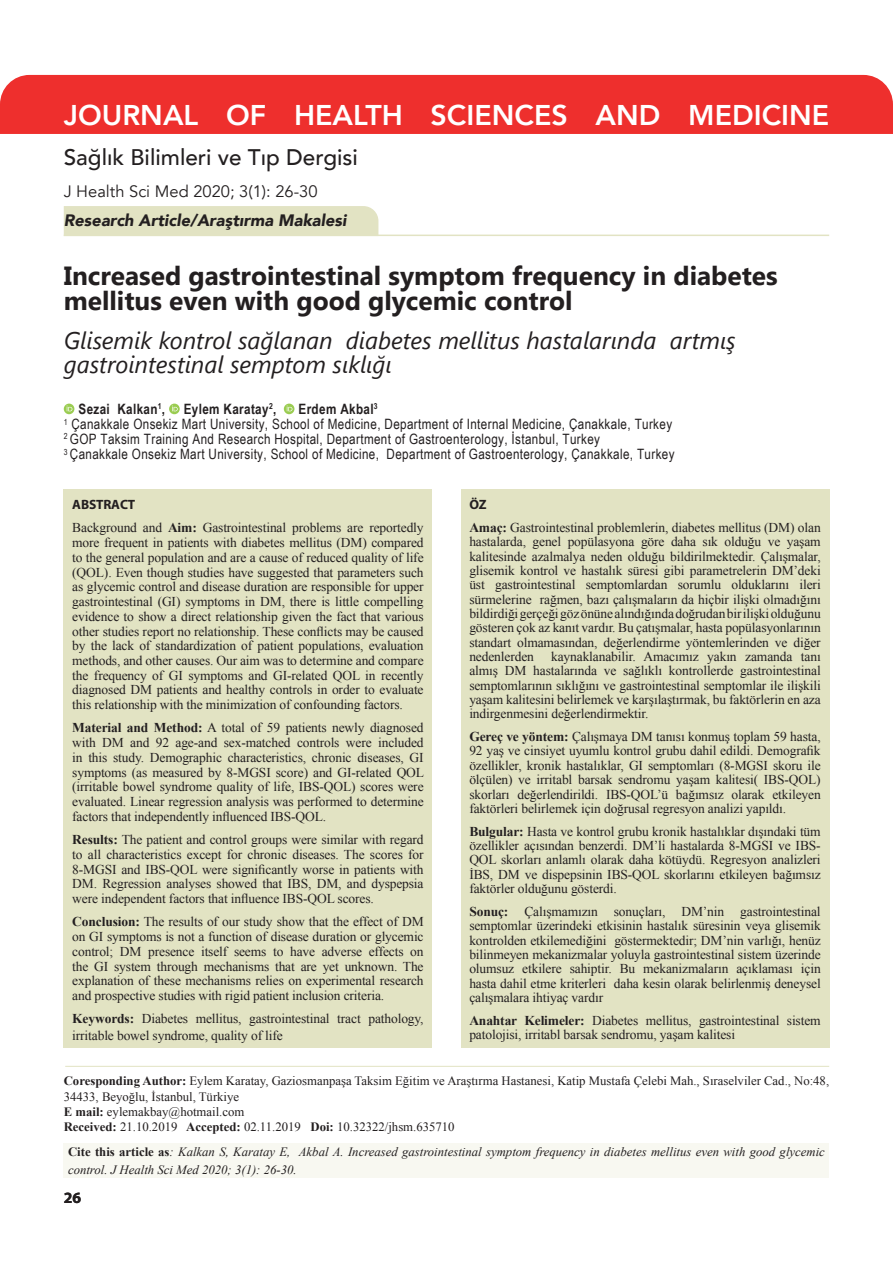
<style>
.page{position:relative;width:893px;height:1263px;background:#fff}
.page>*{position:absolute;margin:0;border:0;box-sizing:border-box;transform-origin:0 0}
.t1{font:800 28.5px "Avenir";color:#fff}
.t2{font:700 26.25px/25.5px "Segoe UI";color:#231f20}
.t3{font:italic 24px/24px "Segoe UI";color:#231f20}
.t4{font:500 22.5px "Avenir";color:#231f20}
.t5{font:italic 900 16.5px "Avenir";color:#231f20}
.t6{font:16.5px "Avenir";color:#231f20}
.t7{font:700 15.75px "Branding Sans";color:#231f20}
.t8{font:14.25px/15px "Arial Narrow";letter-spacing:.025em;color:#231f20}
.t9{font:700 14.25px "Arial Narrow";letter-spacing:.025em;color:#231f20}
.t10{font:13.5px/14.4px "Times New Roman";letter-spacing:-.01em;color:#231f20;text-align:justify}
.t11{font:700 13.5px "Branding Sans";letter-spacing:-.01em;color:#231f20}
.t12{font:12.75px/15.3px "Times New Roman";color:#231f20}
.t13{font:italic 12.75px/17.2px "Times New Roman";color:#231f20}
.s1{font-weight:700}
.s2{font-weight:700;font-style:normal}
</style>
<div class="page">
<svg style="left:64px;top:404px;width:10px;height:10px"></svg>
<svg style="left:67px;top:405px;width:5px;height:6px"></svg>
<svg style="left:169px;top:404px;width:11px;height:10px"></svg>
<svg style="left:172px;top:405px;width:6px;height:6px"></svg>
<svg style="left:284px;top:404px;width:10px;height:10px"></svg>
<svg style="left:287px;top:405px;width:5px;height:6px"></svg>
<div style="left:461px;top:490px;width:368px;height:558px;background:#e2e3c3"></div>
<div style="left:64px;top:490px;width:368px;height:558px;background:#e2e3c3"></div>
<hr style="left:65px;top:1066px;width:764px;height:1px;background:#e2e3c3">
<div style="left:0;top:75px;width:893px;height:59px;background:#ee2f2d"></div>
<div style="left:64px;top:1143px;width:765px;height:35px;background:#f8f8f1"></div>
<hr style="left:64px;top:235px;width:765px;height:1px;background:#e2e3c3">
<div style="left:64px;top:206px;width:314px;height:29px;background:#e2e3c3"></div>
<h1 class="t1" style="left:64px;top:93px;width:767px">JOURNAL OF HEALTH SCIENCES AND MEDICINE</h1>
<h3 class="t4" style="left:64px;top:137px;width:296px">Sağlık Bilimleri ve Tıp Dergisi</h3>
<p class="t6" style="left:64px;top:181px;width:255px">J Health Sci Med 2020; 3(1): 26-30</p>
<p class="t5" style="left:64px;top:207px;width:284px">Research Article/Araştırma Makalesi</p>
<h2 class="t2" style="left:64px;top:261px;width:715px">Increased gastrointestinal symptom frequency in diabetes mellitus even with good glycemic control</h2>
<h3 class="t3" style="left:64px;top:328px;width:673px">Glisemik kontrol sağlanan diabetes mellitus hastalarında artmış gastrointestinal semptom sıklığı</h3>
<p class="t9" style="left:79px;top:398px;width:88px">Sezai Kalkan<sup>1</sup>,</p>
<p class="t9" style="left:184px;top:398px;width:94px">Eylem Karatay<sup>2</sup>,</p>
<p class="t8" style="left:64px;top:401px;width:612px;text-indent:235px"><span class="s1">Erdem Akbal</span><sup>3<br></sup><sup>1</sup> Çanakkale Onsekiz Mart University, School of Medicine, Department of Internal Medicine, Çanakkale, Turkey <sup>2</sup> GOP Taksim Training And Research Hospital, Department of Gastroenterology, İstanbul, Turkey<br><sup>3</sup> Çanakkale Onsekiz Mart University, School of Medicine, Department of Gastroenterology, Çanakkale, Turkey</p>
<p class="t11" style="left:469px;top:497px;width:19px">ÖZ</p>
<p class="t10" style="left:469px;top:520px;width:353px"><span class="s1">Amaç:</span> Gastrointestinal problemlerin, diabetes mellitus (DM) olan hastalarda, genel popülasyona göre daha sık olduğu ve yaşam kalitesinde azalmalya neden olduğu bildirilmektedir. Çalışmalar, glisemik kontrol ve hastalık süresi gibi parametrelerin DM’deki üst gastrointestinal semptomlardan sorumlu olduklarını ileri sürmelerine rağmen, bazı çalışmaların da hiçbir ilişki olmadığını bildirdiği gerçeği göz önüne alındığında doğrudan bir ilişki olduğunu gösteren çok az kanıt vardır. Bu çatışmalar, hasta popülasyonlarının standart olmamasından, değerlendirme yöntemlerinden ve diğer nedenlerden</p>
<p class="t11" style="left:72px;top:497px;width:65px">ABSTRACT</p>
<p class="t10" style="left:72px;top:520px;width:353px">Background and <span class="s1">Aim:</span> Gastrointestinal problems are reportedly more frequent in patients with diabetes mellitus (DM) compared to the general population and are a cause of reduced quality of life (QOL). Even though studies have suggested that parameters such as glycemic control and disease duration are responsible for upper gastrointestinal (GI) symptoms in DM, there is little compelling evidence to show a direct relationship given the fact that various other studies report no relationship. These conflicts may be caused by the lack of standardization of patient populations, evaluation methods, and other causes. Our aim was to determine and compare the frequency of GI symptoms and GI-related QOL in recently diagnosed DM patients and healthy controls in order to evaluate this relationship with the minimization of confounding factors.</p>
<p class="t10" style="left:72px;top:720px;width:353px"><span class="s1">Material and Method:</span> A total of 59 patients newly diagnosed with DM and 92 age-and sex-matched controls were included in this study. Demographic characteristics, chronic diseases, GI symptoms (as measured by 8-MGSI score) and GI-related QOL (irritable bowel syndrome quality of life, IBS-QOL) scores were evaluated. Linear regression analysis was performed to determine factors that independently influenced IBS-QOL.</p>
<p class="t10" style="left:72px;top:832px;width:353px"><span class="s1">Results:</span> The patient and control groups were similar with regard to all characteristics except for chronic diseases. The scores for 8-MGSI and IBS-QOL were significantly worse in patients with DM. Regression analyses showed that IBS, DM, and dyspepsia were independent factors that influence IBS-QOL scores.</p>
<p class="t10" style="left:72px;top:914px;width:353px"><span class="s1">Conclusion:</span> The results of our study show that the effect of DM on GI symptoms is not a function of disease duration or glycemic control; DM presence itself seems to have adverse effects on the GI system through mechanisms that are yet unknown. The explanation of these mechanisms relies on experimental research and prospective studies with rigid patient inclusion criteria.</p>
<p class="t10" style="left:72px;top:1010px;width:353px;line-height:16.2px"><span class="s1">Keywords:</span> Diabetes mellitus, gastrointestinal tract pathology, irritable bowel syndrome, quality of life</p>
<p class="t12" style="left:64px;top:1073px;width:767px"><span class="s1">Coresponding Author:</span> Eylem Karatay, Gaziosmanpaşa Taksim Eğitim ve Araştırma Hastanesi, Katip Mustafa Çelebi Mah., Sıraselviler Cad., No:48, 34433, Beyoğlu, İstanbul, Türkiye<br><span class="s1">E mail:</span> eylemakbay@hotmail.com<br><span class="s1">Received:</span> 21.10.2019 <span class="s1">Accepted:</span> 02.11.2019 <span class="s1">Doi:</span> 10.32322/jhsm.635710</p>
<p class="t10" style="left:469px;top:649px;width:353px;text-indent:82px">kaynaklanabilir. Amacımız yakın zamanda tanı almış DM hastalarında ve sağlıklı kontrollerde gastrointestinal semptomlarının sıklığını ve gastrointestinal semptomlar ile ilişkili yaşam kalitesini belirlemek ve karşılaştırmak, bu faktörlerin en aza indirgenmesini değerlendirmektir.</p>
<p class="t10" style="left:469px;top:729px;width:353px"><span class="s1">Gereç ve yöntem:</span> Çalışmaya DM tanısı konmuş toplam 59 hasta, 92 yaş ve cinsiyet uyumlu kontrol grubu dahil edildi. Demografik özellikler, kronik hastalıklar, GI semptomları (8-MGSI skoru ile ölçülen) ve irritabl barsak sendromu yaşam kalitesi( IBS-QOL) skorları değerlendirildi. IBS-QOL’ü bağımsız olarak etkileyen faktörleri belirlemek için doğrusal regresyon analizi yapıldı.</p>
<p class="t10" style="left:469px;top:824px;width:353px"><span class="s1">Bulgular:</span> Hasta ve kontrol grubu kronik hastalıklar dışındaki tüm özellikler açısından benzerdi. DM’li hastalarda 8-MGSI ve IBS-QOL skorları anlamlı olarak daha kötüydü. Regresyon analizleri İBS, DM ve dispepsinin IBS-QOL skorlarını etkileyen bağımsız faktörler olduğunu gösterdi.</p>
<p class="t10" style="left:469px;top:904px;width:353px"><span class="s1">Sonuç:</span> Çalışmamızın sonuçları, DM’nin gastrointestinal semptomlar üzerindeki etkisinin hastalık süresinin veya glisemik kontrolden etkilemediğini göstermektedir; DM’nin varlığı, henüz bilinmeyen mekanizmalar yoluyla gastrointestinal sistem üzerinde olumsuz etkilere sahiptir. Bu mekanizmaların açıklaması için hasta dahil etme kriterleri daha kesin olarak belirlenmiş deneysel çalışmalara ihtiyaç vardır</p>
<p class="t10" style="left:469px;top:1013px;width:353px"><span class="s1">Anahtar Kelimeler:</span> Diabetes mellitus, gastrointestinal sistem patolojisi, irritabl barsak sendromu, yaşam kalitesi</p>
<p class="t13" style="left:68px;top:1143px;width:758px"><span class="s2">Cite this article as</span>: Kalkan S, Karatay E, Akbal A. Increased gastrointestinal symptom frequency in diabetes mellitus even with good glycemic control. J Health Sci Med 2020; 3(1): 26-30.</p>
<p class="t7" style="left:64px;top:1189px;width:19px">26</p>
</div>
